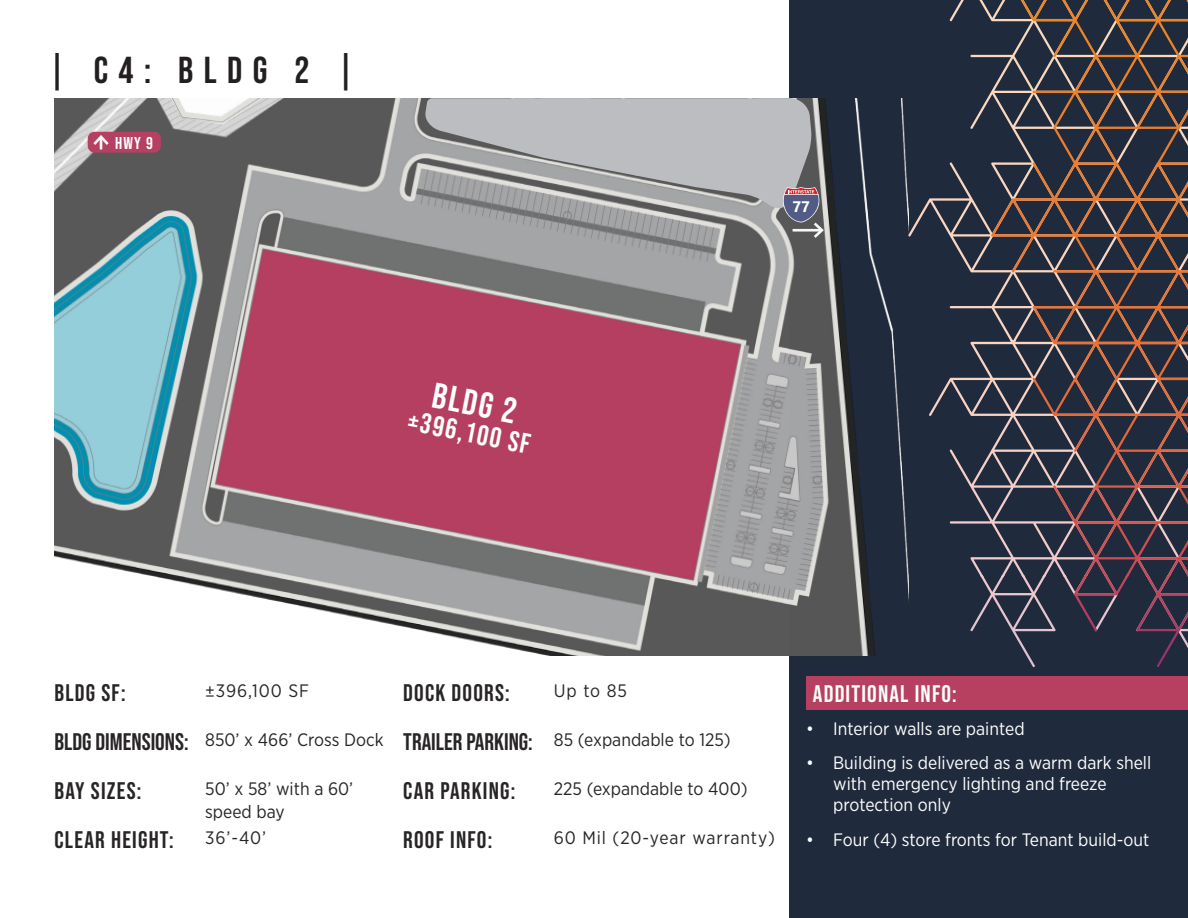
<style>
.page{position:relative;width:1188px;height:918px;background:#fff}
.page>*{position:absolute;margin:0;border:0;box-sizing:border-box;transform-origin:0 0}
.Heading_text_Center{font:37.5px "Bebas Neue";letter-spacing:.28em;color:#231f20}
.Body_text_Table_11pt{font:36px "Bebas Neue";color:#fff}
.Body_text_Table_11pt-2{font:28.5px "Bebas Neue";color:#fff}
.Body_text_Table_11pt-3{font:24px "Bebas Neue";letter-spacing:.05em;color:#282526}
.Body_text_Table_11pt-4{font:24px "Bebas Neue";color:#282526}
.t1{font:24px "Bebas Neue";letter-spacing:.05em;color:#fff}
.t2{font:18px/21px "Gotham Narrow";color:#fff}
.Body_text_Table_11pt-5{font:18px/22.5px "Gotham Narrow";color:#282526}
.Body_text_Table_11pt-6{font:18px "Gotham Narrow";letter-spacing:.05em;color:#282526}
.t3{font:17.1px "Bebas Neue";color:#fff}
.t4{font:700 15.3px "Segoe UI";color:#fff}
</style>
<div class="page">
<div style="left:789px;top:0;width:399px;height:918px;background:#1f2a3c"></div>
<svg style="left:908px;top:0;width:83px;height:632px"></svg>
<svg style="left:991px;top:0;width:197px;height:667px"></svg>
<div style="left:806px;top:676px;width:382px;height:33px;background:#b74061"></div>
<img style="left:54px;top:98px;width:854px;height:558px">
<div style="left:88px;top:132px;width:73px;height:21px;background:#b54062;border-radius:7px"></div>
<svg style="left:93px;top:135px;width:16px;height:14px"></svg>
<svg style="left:424px;top:98px;width:388px;height:113px;background:#b0b0b2"></svg>
<svg style="left:782px;top:187px;width:44px;height:54px;background:#7d7684"></svg>
<p class="Heading_text_Center" style="left:48px;top:48px;width:309px">| C4: BLDG 2 |</p>
<p class="t3" style="left:115px;top:133px;width:39px">HWY 9</p>
<p class="Body_text_Table_11pt" style="left:437px;top:375px;width:86px;rotate:11deg">BLDG 2</p>
<p class="Body_text_Table_11pt-2" style="left:411px;top:404px;width:126px;rotate:11deg">±396,100 SF</p>
<p class="t4" style="left:792px;top:192px;width:19px">77</p>
<p class="Body_text_Table_11pt-3" style="left:55px;top:679px;width:73px">BLDG SF:</p>
<p class="Body_text_Table_11pt-5" style="left:205px;top:680px;width:105px">±396,100 SF</p>
<p class="Body_text_Table_11pt-4" style="left:55px;top:728px;width:135px">BLDG DIMENSIONS:</p>
<p class="Body_text_Table_11pt-5" style="left:205px;top:728px;width:180px">850’ x 466’ Cross Dock</p>
<p class="Body_text_Table_11pt-3" style="left:55px;top:777px;width:88px">BAY SIZES:</p>
<p class="Body_text_Table_11pt-5" style="left:205px;top:777px;width:150px">50’ x 58’ with a 60’ speed bay</p>
<p class="Body_text_Table_11pt-3" style="left:55px;top:826px;width:120px">CLEAR HEIGHT:</p>
<p class="Body_text_Table_11pt-5" style="left:205px;top:826px;width:63px">36’-40’</p>
<p class="Body_text_Table_11pt-3" style="left:403px;top:679px;width:108px">DOCK DOORS:</p>
<p class="Body_text_Table_11pt-5" style="left:554px;top:680px;width:74px">Up to 85</p>
<p class="Body_text_Table_11pt-4" style="left:403px;top:728px;width:131px">TRAILER PARKING:</p>
<p class="Body_text_Table_11pt-5" style="left:554px;top:728px;width:178px">85 (expandable to 125)</p>
<p class="Body_text_Table_11pt-3" style="left:403px;top:777px;width:113px">CAR PARKING:</p>
<p class="Body_text_Table_11pt-5" style="left:554px;top:777px;width:195px">225 (expandable to 400)</p>
<p class="Body_text_Table_11pt-3" style="left:403px;top:826px;width:90px">ROOF INFO:</p>
<p class="Body_text_Table_11pt-6" style="left:554px;top:827px;width:222px">60 Mil (20-year warranty)</p>
<h3 class="t1" style="left:813px;top:680px;width:145px">ADDITIONAL INFO:</h3>
<p class="t2" style="left:806px;top:717px;width:220px">• Interior walls are painted</p>
<p class="t2" style="left:833px;top:752px;width:320px;text-indent:-27px">• Building is delivered as a warm dark shell with emergency lighting and freeze protection only</p>
<p class="t2" style="left:806px;top:828px;width:345px">• Four (4) store fronts for Tenant build-out</p>
</div>
